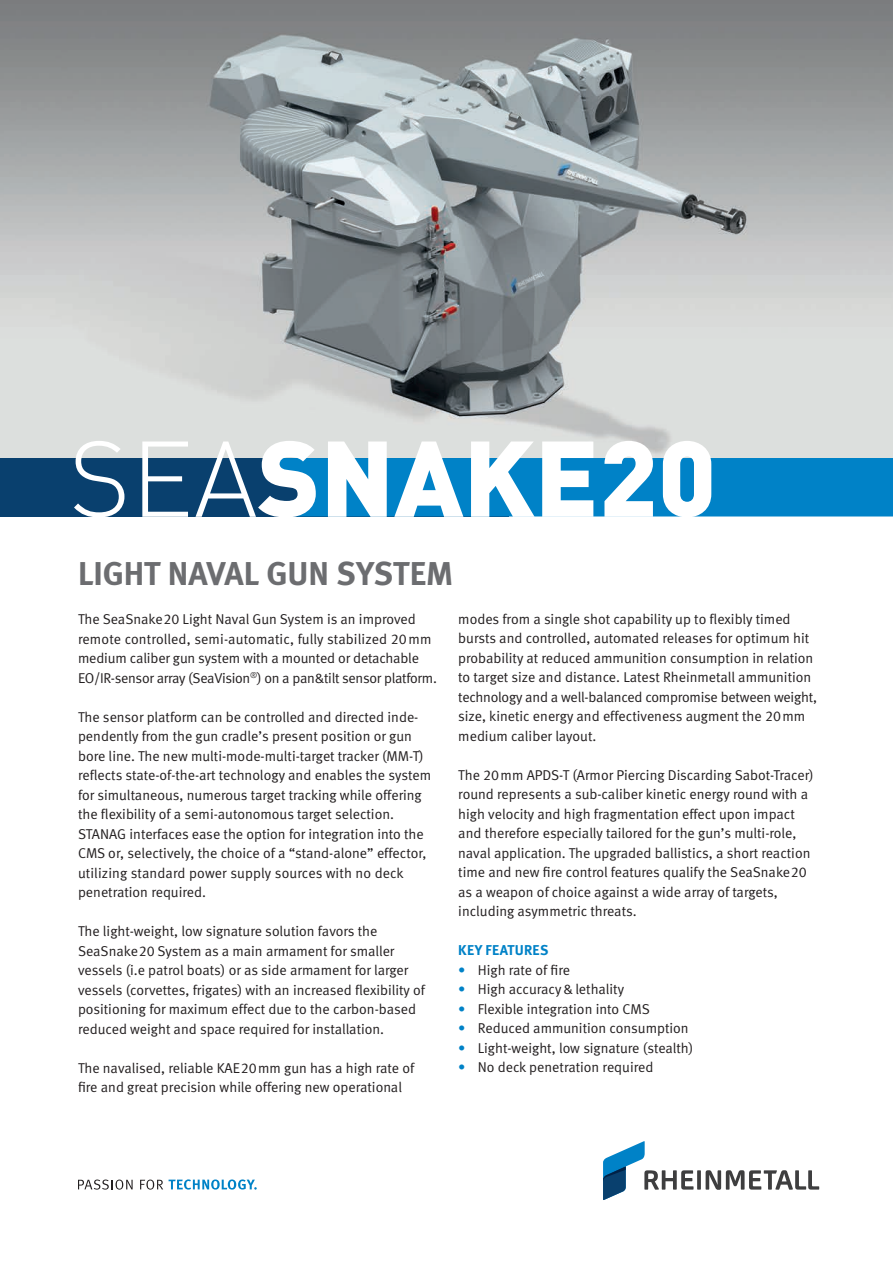
<style>
.page{position:relative;width:893px;height:1263px;background:#fff}
.page>*{position:absolute;margin:0;border:0;box-sizing:border-box;transform-origin:0 0}
.t1{font:900 105.75px "DIN";color:#fff}
.t2{font:33px "Meta Bold LF";color:#6c6d70}
.t3{font:14.25px/19.5px "Meta Normal LF";color:#231f20}
.t4{font:14.25px "Meta Bold LF";letter-spacing:.025em;color:#0082c7}
.s1{font-weight:300}
.s2{color:#0082c7}
</style>
<div class="page">
<img style="left:0;top:0;width:893px;height:458px">
<div style="left:0;top:458px;width:508px;height:58px;background:#09406e"></div>
<div style="left:279px;top:458px;width:614px;height:58px;background:#0082c7"></div>
<svg style="left:603px;top:1141px;width:216px;height:59px"></svg>
<svg style="left:78px;top:1179px;width:55px;height:10px"></svg>
<svg style="left:140px;top:1179px;width:23px;height:10px"></svg>
<svg style="left:169px;top:1179px;width:88px;height:11px"></svg>
<h1 class="t1" style="left:69px;top:408px;width:649px"><span class="s1">SEA</span>SNAKE20</h1>
<h2 class="t2" style="left:78px;top:554px;width:377px">LIGHT NAVAL GUN SYSTEM</h2>
<p class="t3" style="left:78px;top:609px;width:360px">The SeaSnake20 Light Naval Gun System is an improved remote controlled, semi-automatic, fully stabilized 20mm medium caliber gun system with a mounted or detachable EO/IR-sensor array (SeaVision<sup>®</sup>) on a pan&amp;tilt sensor platform.</p>
<p class="t3" style="left:78px;top:707px;width:355px">The sensor platform can be controlled and directed inde&shy;pendently from the gun cradle’s present position or gun bore line. The new multi-mode-multi-target tracker (MM-T) reflects state-of-the-art technology and enables the system for simultaneous, numerous target tracking while offering the flexibility of a semi-autonomous target selection.<br>STANAG interfaces ease the option for integration into the CMS or, selectively, the choice of a “stand-alone” effector, utilizing standard power supply sources with no deck penetration required.</p>
<p class="t3" style="left:78px;top:921px;width:348px">The light-weight, low signature solution favors the SeaSnake20 System as a main armament for smaller vessels (i.e patrol boats) or as side armament for larger vessels (corvettes, frigates) with an increased flexibility of positioning for maximum effect due to the carbon-based reduced weight and space required for installation.</p>
<p class="t3" style="left:78px;top:1058px;width:338px">The navalised, reliable KAE20mm gun has a high rate of fire and great precision while offering new operational</p>
<p class="t3" style="left:458px;top:609px;width:360px">modes from a single shot capability up to flexibly timed bursts and controlled, automated releases for optimum hit probability at reduced ammunition consumption in relation to target size and distance. Latest Rheinmetall ammunition technology and a well-balanced compromise between weight, size, kinetic energy and effectiveness augment the 20mm medium caliber layout.</p>
<p class="t3" style="left:458px;top:765px;width:357px">The 20mm APDS-T (Armor Piercing Discarding Sabot-Tracer) round represents a sub-caliber kinetic energy round with a high velocity and high fragmentation effect upon impact and therefore especially tailored for the gun’s multi-role, naval application. The upgraded ballistics, a short reaction time and new fire control features qualify the SeaSnake20 as a weapon of choice against a wide array of targets, including asymmetric threats.</p>
<p class="t4" style="left:458px;top:942px;width:92px">KEY FEATURES</p>
<p class="t3" style="left:458px;top:960px;width:113px"><span class="s2">•</span> High rate of fire</p>
<p class="t3" style="left:458px;top:979px;width:167px"><span class="s2">•</span> High accuracy &amp; lethality</p>
<p class="t3" style="left:458px;top:999px;width:193px"><span class="s2">•</span> Flexible integration into CMS</p>
<p class="t3" style="left:458px;top:1018px;width:232px"><span class="s2">•</span> Reduced ammunition consumption</p>
<p class="t3" style="left:458px;top:1038px;width:237px"><span class="s2">•</span> Light-weight, low signature (stealth)</p>
<p class="t3" style="left:458px;top:1057px;width:197px"><span class="s2">•</span> No deck penetration required</p>
</div>
